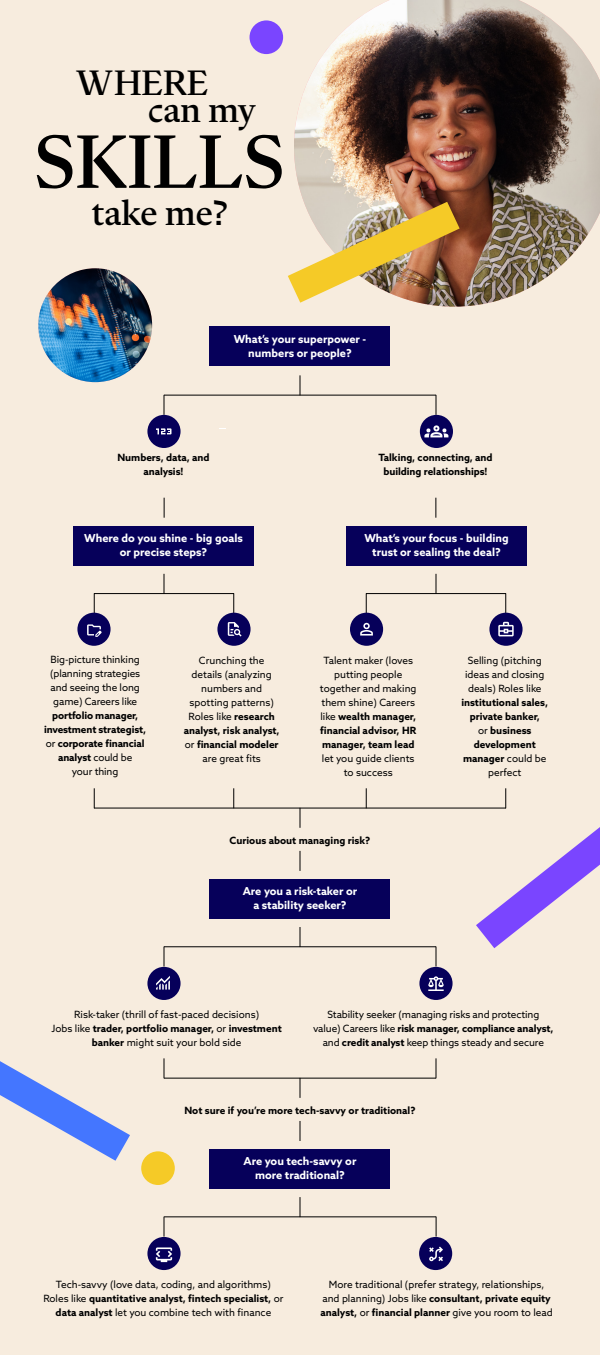
<style>
.page{position:relative;width:600px;height:1355px;background:#f7ecde}
.page>*{position:absolute;margin:0;border:0;box-sizing:border-box;transform-origin:0 0}
.Subhead{font:500 77px "Flecha S";color:#000}
.Subhead-2{font:500 36px "Flecha S";color:#000}
.Body_Text{font:700 11px/14px "Azo Sans";color:#fff;text-align:center}
.Body_Text-2{font:10px/14px "Azo Sans";color:#000;text-align:center}
.Body_Text-3{font:700 10px/14px "Azo Sans";letter-spacing:-.005em;color:#000;text-align:center}
.s1{font-weight:700}
</style>
<div class="page">
<img style="left:294px;top:0;width:306px;height:307px">
<img style="left:38px;top:268px;width:114px;height:114px;border-radius:57px">
<img style="left:288px;top:202px;width:172px;height:101px">
<svg style="left:436px;top:395px;width:1px;height:20px"></svg>
<svg style="left:164px;top:396px;width:1px;height:19px"></svg>
<hr style="left:164px;top:395px;width:272px;height:1px;background:#000">
<svg style="left:300px;top:375px;width:1px;height:20px"></svg>
<div style="left:420px;top:415px;width:33px;height:33px;background:#06005a;border-radius:50%"></div>
<svg style="left:424px;top:425px;width:24px;height:12px"></svg>
<div style="left:147px;top:415px;width:34px;height:33px;background:#06005a;border-radius:50%"></div>
<svg style="left:156px;top:428px;width:16px;height:6px"></svg>
<svg style="left:234px;top:593px;width:1px;height:20px"></svg>
<svg style="left:94px;top:594px;width:1px;height:19px"></svg>
<hr style="left:94px;top:593px;width:140px;height:1px;background:#000">
<svg style="left:164px;top:574px;width:1px;height:19px"></svg>
<svg style="left:506px;top:593px;width:1px;height:20px"></svg>
<svg style="left:366px;top:594px;width:1px;height:19px"></svg>
<hr style="left:366px;top:593px;width:140px;height:1px;background:#000">
<svg style="left:436px;top:574px;width:1px;height:19px"></svg>
<svg style="left:436px;top:498px;width:1px;height:20px"></svg>
<svg style="left:164px;top:498px;width:1px;height:20px"></svg>
<div style="left:346px;top:526px;width:181px;height:40px;background:#06005a"></div>
<div style="left:73px;top:526px;width:181px;height:40px;background:#06005a"></div>
<div style="left:217px;top:613px;width:34px;height:33px;background:#06005a;border-radius:50%"></div>
<svg style="left:228px;top:622px;width:14px;height:15px"></svg>
<div style="left:489px;top:613px;width:34px;height:33px;background:#06005a;border-radius:50%"></div>
<svg style="left:498px;top:622px;width:16px;height:14px"></svg>
<div style="left:77px;top:613px;width:34px;height:33px;background:#06005a;border-radius:50%"></div>
<svg style="left:87px;top:624px;width:15px;height:13px"></svg>
<div style="left:350px;top:613px;width:33px;height:33px;background:#06005a;border-radius:50%"></div>
<svg style="left:360px;top:623px;width:13px;height:13px"></svg>
<div style="left:210px;top:326px;width:180px;height:40px;background:#06005a"></div>
<div style="left:210px;top:879px;width:180px;height:40px;background:#06005a"></div>
<svg style="left:436px;top:1058px;width:1px;height:20px"></svg>
<svg style="left:164px;top:1058px;width:1px;height:20px"></svg>
<hr style="left:164px;top:1078px;width:272px;height:1px;background:#000">
<svg style="left:300px;top:1078px;width:1px;height:20px"></svg>
<svg style="left:300px;top:1121px;width:1px;height:20px"></svg>
<svg style="left:300px;top:851px;width:1px;height:20px"></svg>
<div style="left:210px;top:1149px;width:180px;height:40px;background:#06005a"></div>
<svg style="left:234px;top:788px;width:1px;height:20px"></svg>
<svg style="left:94px;top:788px;width:1px;height:20px"></svg>
<svg style="left:300px;top:809px;width:1px;height:19px"></svg>
<svg style="left:506px;top:788px;width:1px;height:20px"></svg>
<svg style="left:366px;top:788px;width:1px;height:20px"></svg>
<hr style="left:94px;top:808px;width:412px;height:1px;background:#000">
<svg style="left:164px;top:948px;width:1px;height:19px"></svg>
<svg style="left:300px;top:927px;width:1px;height:20px"></svg>
<svg style="left:436px;top:947px;width:1px;height:20px"></svg>
<hr style="left:164px;top:947px;width:272px;height:1px;background:#000">
<div style="left:147px;top:967px;width:34px;height:33px;background:#06005a;border-radius:50%"></div>
<svg style="left:156px;top:976px;width:14px;height:14px"></svg>
<div style="left:419px;top:967px;width:34px;height:33px;background:#06005a;border-radius:50%"></div>
<svg style="left:428px;top:976px;width:16px;height:15px"></svg>
<svg style="left:300px;top:1197px;width:1px;height:20px"></svg>
<svg style="left:164px;top:1218px;width:1px;height:19px"></svg>
<svg style="left:436px;top:1217px;width:1px;height:20px"></svg>
<hr style="left:164px;top:1217px;width:272px;height:1px;background:#000">
<div style="left:147px;top:1237px;width:34px;height:33px;background:#06005a;border-radius:50%"></div>
<svg style="left:156px;top:1247px;width:16px;height:15px"></svg>
<div style="left:419px;top:1237px;width:33px;height:33px;background:#06005a;border-radius:50%"></div>
<svg style="left:429px;top:1247px;width:14px;height:14px"></svg>
<div style="left:141px;top:1151px;width:34px;height:34px;background:#f5ca27;border-radius:50%"></div>
<svg style="left:0;top:1061px;width:130px;height:100px"></svg>
<svg style="left:476px;top:827px;width:124px;height:121px"></svg>
<div style="left:250px;top:20px;width:33px;height:34px;background:#7a45ff;border-radius:50%"></div>
<p class="Subhead-2" style="left:76px;top:62px;width:134px">WHERE</p>
<p class="Subhead-2" style="left:148px;top:89px;width:109px">can my</p>
<p class="Subhead" style="left:34px;top:117px;width:252px">SKILLS</p>
<p class="Subhead-2" style="left:92px;top:193px;width:137px">take me?</p>
<p class="Body_Text" style="left:234px;top:331px;width:134px">What’s your superpower - numbers or people?</p>
<p class="Body_Text-3" style="left:118px;top:450px;width:93px">Numbers, data, and analysis!</p>
<p class="Body_Text-3" style="left:378px;top:450px;width:116px">Talking, connecting, and building relationships!</p>
<p class="Body_Text" style="left:84px;top:531px;width:160px">Where do you shine - big goals or precise steps?</p>
<p class="Body_Text" style="left:364px;top:531px;width:146px">What’s your focus - building trust or sealing the deal?</p>
<p class="Body_Text-2" style="left:44px;top:652px;width:103px">Big-picture thinking (planning strategies and seeing the long game) Careers like <span class="s1">portfolio manager, investment strategist, </span>or <span class="s1">corporate financial analyst</span> could be<br>your thing</p>
<p class="Body_Text-2" style="left:320px;top:653px;width:98px">Talent maker (loves putting people together and making them shine) Careers like <span class="s1">wealth manager, financial advisor, HR manager, team lead </span>let you guide clients to success</p>
<p class="Body_Text-2" style="left:184px;top:653px;width:97px">Crunching the details (analyzing numbers and spotting patterns)<br>Roles like <span class="s1">research analyst, risk analyst, </span>or <span class="s1">financial modeler </span>are great fits</p>
<p class="Body_Text-2" style="left:461px;top:653px;width:88px">Selling (pitching ideas and closing deals) Roles like <span class="s1">institutional sales, private banker,<br></span>or <span class="s1">business development manager</span> could be perfect</p>
<p class="Body_Text-3" style="left:230px;top:833px;width:142px">Curious about managing risk?</p>
<p class="Body_Text" style="left:243px;top:884px;width:116px">Are you a risk-taker or a stability seeker?</p>
<p class="Body_Text-2" style="left:51px;top:1007px;width:232px">Risk-taker (thrill of fast-paced decisions)<br>Jobs like <span class="s1">trader, portfolio manager,</span> or <span class="s1">investment banker</span> might suit your bold side</p>
<p class="Body_Text-2" style="left:313px;top:1007px;width:242px">Stability seeker (managing risks and protecting value) Careers like <span class="s1">risk manager, compliance analyst, </span>and <span class="s1">credit analyst</span> keep things steady and secure</p>
<p class="Body_Text-3" style="left:184px;top:1103px;width:233px">Not sure if you’re more tech-savvy or traditional?</p>
<p class="Body_Text" style="left:244px;top:1154px;width:114px">Are you tech-savvy or more traditional?</p>
<p class="Body_Text-2" style="left:43px;top:1278px;width:242px">Tech-savvy (love data, coding, and algorithms)<br>Roles like <span class="s1">quantitative analyst, fintech specialist,</span> or <span class="s1">data analyst</span> let you combine tech with finance</p>
<p class="Body_Text-2" style="left:320px;top:1278px;width:234px">More traditional (prefer strategy, relationships, and planning) Jobs like <span class="s1">consultant, private equity analyst,</span> or <span class="s1">financial planner</span> give you room to lead</p>
</div>
